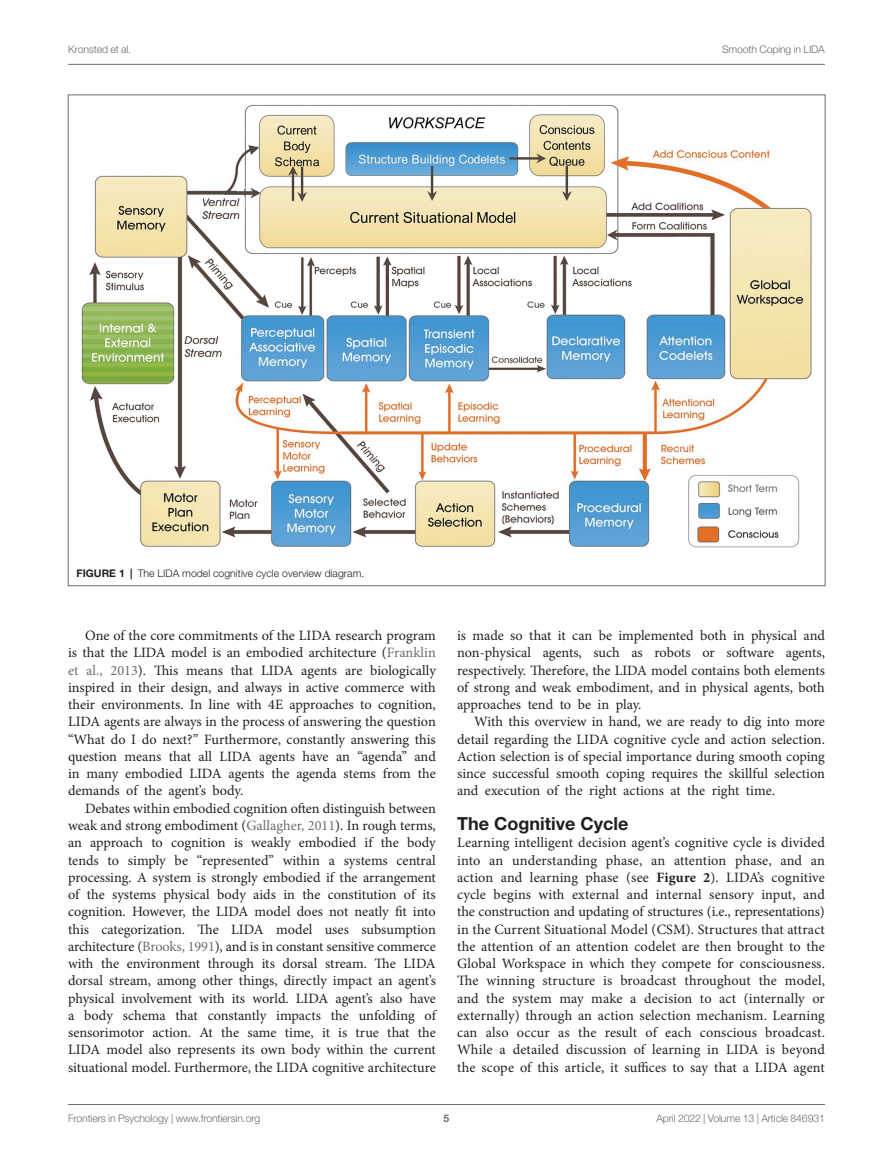
<style>
.page{position:relative;width:893px;height:1170px;background:#fff}
.page>*{position:absolute;margin:0;border:0;box-sizing:border-box;transform-origin:0 0}
.HEAD_2{font:700 18px "Helvetica Neue LT Std";color:#231f20}
.TEXT{font:14.25px/17.2px "Minion Pro";letter-spacing:-.005em;color:#231f20;text-align:justify}
.TEXT_FLUSH{font:14.25px/17.2px "Minion Pro";letter-spacing:.01em;color:#231f20;text-align:justify}
.t1{font:300 10.5px "Helvetica Neue LT Std";letter-spacing:-.015em;color:#6c6d70}
.FIG_LEG{font:300 10.5px "Helvetica Neue LT Std";color:#231f20}
.t2{font:700 10.5px "Helvetica Neue LT Std";color:#6c6d70}
.s1{font-weight:700}
.s2{color:#6c6d70}
</style>
<div class="page">
<hr style="left:68px;top:64px;width:757px;height:1px;background:#6c6d70">
<hr style="left:68px;top:1104px;width:757px;height:1px;background:#6c6d70">
<img style="left:81px;top:104px;width:731px;height:444px">
<p class="t1" style="left:68px;top:42px;width:65px">Kronsted et al.</p>
<p class="t1" style="left:722px;top:42px;width:104px">Smooth Coping in LIDA</p>
<p class="FIG_LEG" style="left:77px;top:567px;width:289px"><span class="s1">FIGURE 1 |</span> The LIDA model cognitive cycle overview diagram.</p>
<p class="TEXT" style="left:68px;top:627px;width:369px;text-indent:17px">One of the core commitments of the LIDA research program is that the LIDA model is an embodied architecture (<span class="s2">Franklin et al., 2013</span>). This means that LIDA agents are biologically inspired in their design, and always in active commerce with their environments. In line with 4E approaches to cognition, LIDA agents are always in the process of answering the question “What do I do next?” Furthermore, constantly answering this question means that all LIDA agents have an “agenda” and in many embodied LIDA agents the agenda stems from the demands of the agent’s body.</p>
<p class="TEXT" style="left:68px;top:799px;width:369px;text-indent:17px">Debates within embodied cognition often distinguish between weak and strong embodiment (<span class="s2">Gallagher, 2011</span>). In rough terms, an approach to cognition is weakly embodied if the body tends to simply be “represented” within a systems central processing. A system is strongly embodied if the arrangement of the systems physical body aids in the constitution of its cognition. However, the LIDA model does not neatly fit into this categorization. The LIDA model uses subsumption architecture (<span class="s2">Brooks, 1991</span>), and is in constant sensitive commerce with the environment through its dorsal stream. The LIDA dorsal stream, among other things, directly impact an agent’s physical involvement with its world. LIDA agent’s also have a body schema that constantly impacts the unfolding of sensorimotor action. At the same time, it is true that the LIDA model also represents its own body within the current situational model. Furthermore, the LIDA cognitive architecture</p>
<p class="TEXT" style="left:457px;top:627px;width:369px">is made so that it can be implemented both in physical and non-physical agents, such as robots or software agents, respectively. Therefore, the LIDA model contains both elements of strong and weak embodiment, and in physical agents, both approaches tend to be in play.</p>
<p class="TEXT" style="left:457px;top:713px;width:369px;text-indent:17px">With this overview in hand, we are ready to dig into more detail regarding the LIDA cognitive cycle and action selection.<br>Action selection is of special importance during smooth coping since successful smooth coping requires the skillful selection and execution of the right actions at the right time.</p>
<p class="HEAD_2" style="left:457px;top:812px;width:173px">The Cognitive Cycle</p>
<p class="TEXT_FLUSH" style="left:457px;top:834px;width:369px">Learning intelligent decision agent’s cognitive cycle is divided into an understanding phase, an attention phase, and an action and learning phase (see <span class="s1">Figure 2</span>). LIDA’s cognitive cycle begins with external and internal sensory input, and the construction and updating of structures (i.e., representations) in the Current Situational Model (CSM). Structures that attract the attention of an attention codelet are then brought to the Global Workspace in which they compete for consciousness.<br>The winning structure is broadcast throughout the model, and the system may make a decision to act (internally or externally) through an action selection mechanism. Learning can also occur as the result of each conscious broadcast.<br>While a detailed discussion of learning in LIDA is beyond the scope of this article, it suffices to say that a LIDA agent</p>
<p class="t1" style="left:68px;top:1111px;width:194px">Frontiers in Psychology | www.frontiersin.org</p>
<p class="t2" style="left:444px;top:1111px;width:7px">5</p>
<p class="t1" style="left:656px;top:1111px;width:170px">April 2022 | Volume 13 | Article 846931</p>
</div>
